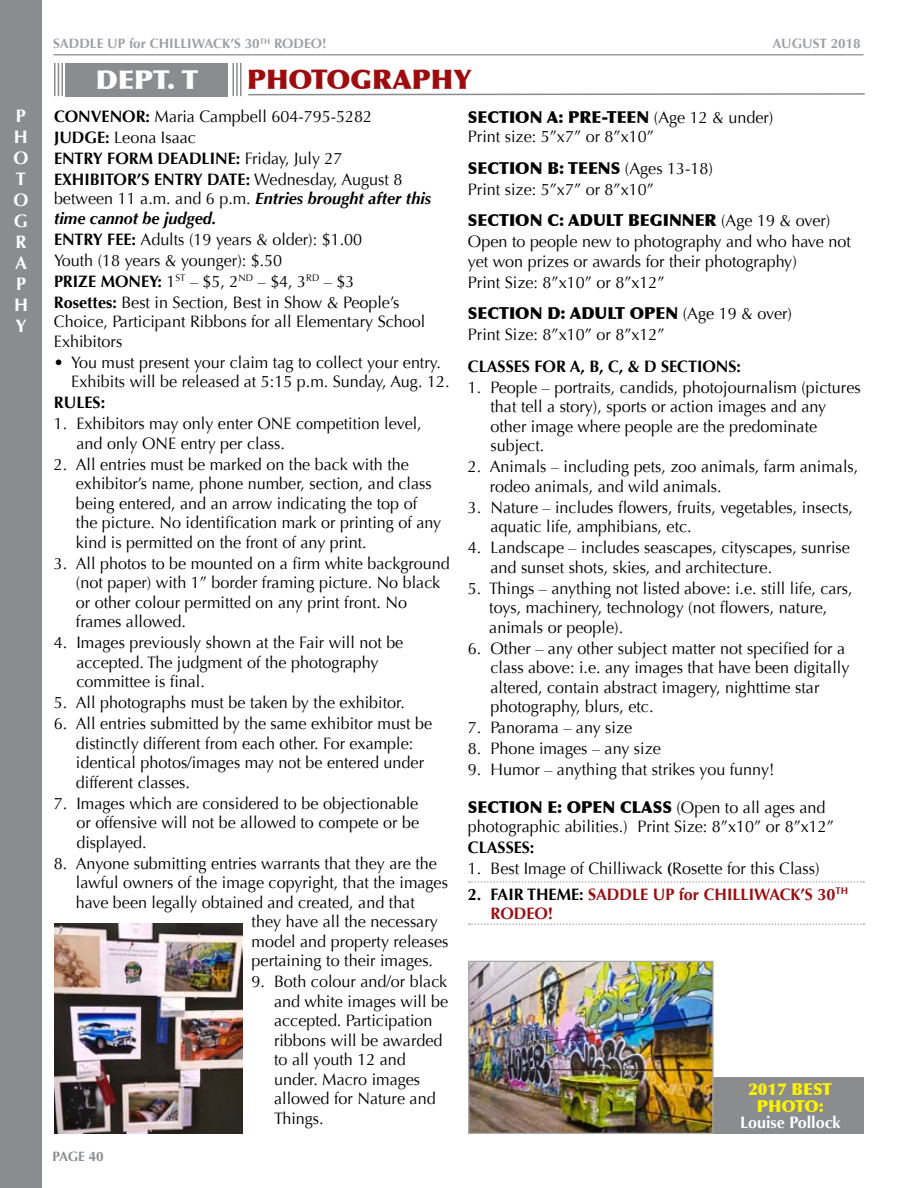
<style>
.page{position:relative;width:918px;height:1188px;background:#fff}
.page>*{position:absolute;margin:0;border:0;box-sizing:border-box;transform-origin:0 0}
.t1{font:900 27px "Optima";color:#9e0b0f}
.t2{font:900 25.95px "Optima";color:#fff;scale:1.04 1}
.t3{font:700 18px/21px "Optima";color:#fff}
.t4{font:16.5px/19.5px "Optima";color:#000}
.t5{font:italic 700 16.5px/19.5px "Optima";color:#000}
.t6{font:900 16.5px "Optima";color:#000}
.t7{font:700 16.5px "Optima";color:#000}
.t8{font:700 16.5px "Optima";color:#9e0b0f}
.t9{font:900 16.5px/16.5px "Optima";color:#fff200}
.t10{font:700 16.5px "Optima";color:#fff}
.t11{font:700 13.5px "Optima";color:#9d9fa2}
.t12{font:700 13.5px "Optima";letter-spacing:-.025em;color:#8a8c8e}
.s1{font-weight:700}
.s2{font-weight:400;font-style:normal}
.s3{font-weight:900}
.s4{color:#000}
</style>
<div class="page">
<div style="left:0;top:0;width:42px;height:1188px;background:#8a8c8e"></div>
<hr style="left:54px;top:54px;width:810px;height:2px;background:#9d9fa2">
<div style="left:66px;top:63px;width:162px;height:33px;background:#8a8c8e"></div>
<hr style="left:61px;top:63px;width:2px;height:33px;background:#8a8c8e">
<hr style="left:58px;top:63px;width:1px;height:33px;background:#8a8c8e">
<hr style="left:54px;top:63px;width:2px;height:33px;background:#8a8c8e">
<hr style="left:240px;top:63px;width:1px;height:33px;background:#8a8c8e">
<hr style="left:236px;top:63px;width:2px;height:33px;background:#8a8c8e">
<hr style="left:233px;top:63px;width:1px;height:33px;background:#8a8c8e">
<svg style="left:248px;top:93px;width:617px;height:3px"></svg>
<div style="left:706px;top:1078px;width:158px;height:56px;background:#8a8c8e"></div>
<img style="left:470px;top:963px;width:242px;height:169px">
<div style="left:468px;top:961px;width:246px;height:173px;border:1px solid #a7a9ac"></div>
<svg style="left:469px;top:881px;width:395px;height:2px"></svg>
<svg style="left:469px;top:923px;width:395px;height:2px"></svg>
<img style="left:54px;top:923px;width:189px;height:211px">
<p class="t3" style="left:13px;top:105px;width:16px">P<br>H<br>O<br>T<br>O<br>G<br>R<br>A<br>P<br>H<br>Y</p>
<p class="t11" style="left:53px;top:36px;width:275px">SADDLE UP for CHILLIWACK’S 30<sup>TH</sup> RODEO!</p>
<p class="t11" style="left:773px;top:36px;width:90px">AUGUST 2018</p>
<h2 class="t2" style="left:96px;top:64px;width:100px">DEPT. T</h2>
<h1 class="t1" style="left:247px;top:63px;width:226px">PHOTOGRAPHY</h1>
<p class="t4" style="left:54px;top:106px;width:350px;line-height:21px"><span class="s1">CONVENOR:</span> Maria Campbell 604-795-5282<br><span class="s1">JUDGE:</span> Leona Isaac<br><span class="s1">ENTRY FORM DEADLINE:</span> Friday, July 27<br><span class="s1">EXHIBITOR’S ENTRY DATE:</span> Wednesday, August 8</p>
<p class="t5" style="left:54px;top:189px;width:379px"><span class="s2">between 11 a.m. and 6 p.m.</span> Entries brought after this time cannot be judged.</p>
<p class="t4" style="left:54px;top:229px;width:347px;line-height:21px"><span class="s1">ENTRY FEE:</span> Adults (19 years &amp; older): $1.00<br>Youth (18 years &amp; younger): $.50<br><span class="s1">PRIZE MONEY:</span> 1<sup>ST</sup> – $5, 2<sup>ND</sup> – $4, 3<sup>RD</sup> – $3<br><span class="s1">Rosettes:</span> Best in Section, Best in Show &amp; People’s</p>
<p class="t4" style="left:54px;top:312px;width:373px">Choice, Participant Ribbons for all Elementary School<br>Exhibitors</p>
<p class="t4" style="left:71px;top:353px;width:380px;text-indent:-17px">• You must present your claim tag to collect your entry.<br>Exhibits will be released at 5:15 p.m. Sunday, Aug. 12.</p>
<p class="t7" style="left:54px;top:393px;width:53px">RULES:</p>
<p class="t4" style="left:76px;top:414px;width:347px;text-indent:-22px">1. Exhibitors may only enter ONE competition level, and only ONE entry per class.</p>
<p class="t4" style="left:76px;top:455px;width:367px;text-indent:-22px">2. All entries must be marked on the back with the exhibitor’s name, phone number, section, and class being entered, and an arrow indicating the top of the picture. No identification mark or printing of any kind is permitted on the front of any print.</p>
<p class="t4" style="left:76px;top:554px;width:376px;text-indent:-22px">3. All photos to be mounted on a firm white background (not paper) with 1” border framing picture. No black or other colour permitted on any print front. No frames allowed.</p>
<p class="t4" style="left:76px;top:633px;width:328px;text-indent:-22px">4. Images previously shown at the Fair will not be accepted. The judgment of the photography committee is final.</p>
<p class="t4" style="left:54px;top:693px;width:352px">5. All photographs must be taken by the exhibitor.</p>
<p class="t4" style="left:76px;top:714px;width:358px;text-indent:-22px">6. All entries submitted by the same exhibitor must be distinctly different from each other. For example: identical photos/images may not be entered under different classes.</p>
<p class="t4" style="left:76px;top:794px;width:344px;text-align:justify;text-indent:-22px">7. Images which are considered to be objectionable or offensive will not be allowed to compete or be displayed.</p>
<p class="t4" style="left:54px;top:854px;width:384px">8. Anyone submitting entries warrants that they are the</p>
<p class="t4" style="left:76px;top:873px;width:374px">lawful owners of the image copyright, that the images</p>
<p class="t4" style="left:76px;top:893px;width:341px">have been legally obtained and created, and that</p>
<p class="t4" style="left:252px;top:912px;width:188px">they have all the necessary</p>
<p class="t4" style="left:252px;top:932px;width:198px">model and property releases</p>
<p class="t4" style="left:252px;top:951px;width:183px">pertaining to their images.</p>
<p class="t4" style="left:274px;top:972px;width:176px;text-indent:-22px">9. Both colour and/or black and white images will be accepted. Participation ribbons will be awarded to all youth 12 and under. Macro images allowed for Nature and<br>Things.</p>
<p class="t4" style="left:468px;top:107px;width:307px"><span class="s3">SECTION A: PRE-TEEN</span> (Age 12 &amp; under)<br>Print size: 5”x7” or 8”x10”</p>
<p class="t4" style="left:468px;top:158px;width:247px;line-height:21px"><span class="s3">SECTION B: TEENS</span> (Ages 13-18)<br>Print size: 5”x7” or 8”x10”</p>
<p class="t6" style="left:468px;top:210px;width:124px">SECTION C: ADULT</p>
<p class="t6" style="left:628px;top:210px;width:24px">BEGINNER</p>
<p class="t4" style="left:468px;top:210px;width:384px;line-height:21px;text-indent:253px">(Age 19 &amp; over)<br>Open to people new to photography and who have not</p>
<p class="t4" style="left:468px;top:251px;width:330px;line-height:21px">yet won prizes or awards for their photography)<br>Print Size: 8”x10” or 8”x12”</p>
<p class="t6" style="left:468px;top:303px;width:126px">SECTION D: ADULT</p>
<p class="t6" style="left:630px;top:303px;width:27px">OPEN</p>
<p class="t4" style="left:683px;top:304px;width:111px">(Age 19 &amp; over)</p>
<p class="t4" style="left:468px;top:325px;width:198px">Print Size: 8”x10” or 8”x12”</p>
<p class="t7" style="left:468px;top:356px;width:275px">CLASSES FOR A, B, C, &amp; D SECTIONS:</p>
<p class="t4" style="left:490px;top:377px;width:372px;text-indent:-22px">1. People – portraits, candids, photojournalism (pictures that tell a story), sports or action images and any other image where people are the predominate subject.</p>
<p class="t4" style="left:490px;top:457px;width:370px;text-indent:-22px">2. Animals – including pets, zoo animals, farm animals, rodeo animals, and wild animals.</p>
<p class="t4" style="left:490px;top:497px;width:364px;text-indent:-22px">3. Nature – includes flowers, fruits, vegetables, insects, aquatic life, amphibians, etc.</p>
<p class="t4" style="left:490px;top:538px;width:361px;text-indent:-22px">4. Landscape – includes seascapes, cityscapes, sunrise and sunset shots, skies, and architecture.</p>
<p class="t4" style="left:489px;top:578px;width:365px;text-indent:-21px">5. Things – anything not listed above: i.e. still life, cars, toys, machinery, technology (not flowers, nature, animals or people).</p>
<p class="t4" style="left:490px;top:638px;width:361px;text-indent:-22px">6. Other – any other subject matter not specified for a class above: i.e. any images that have been digitally altered, contain abstract imagery, nighttime star photography, blurs, etc.</p>
<p class="t4" style="left:468px;top:718px;width:166px">7. Panorama – any size</p>
<p class="t4" style="left:468px;top:739px;width:194px">8. Phone images – any size</p>
<p class="t4" style="left:468px;top:760px;width:308px">9. Humor – anything that strikes you funny!</p>
<p class="t6" style="left:468px;top:797px;width:125px">SECTION E: OPEN</p>
<p class="t6" style="left:620px;top:797px;width:23px">CLASS</p>
<p class="t4" style="left:468px;top:797px;width:368px;text-indent:208px">(Open to all ages and photographic abilities.) Print Size: 8”x10” or 8”x12”</p>
<p class="t7" style="left:468px;top:838px;width:68px">CLASSES:</p>
<p class="t4" style="left:468px;top:859px;width:353px">1. Best Image of Chilliwack <span class="s1">(</span>Rosette for this Class)</p>
<p class="t7" style="left:468px;top:884px;width:40px">2. Fair</p>
<p class="t7" style="left:527px;top:884px;width:21px">Theme</p>
<p class="t8" style="left:579px;top:884px;width:270px"><span class="s4">:</span> SADDLE UP for CHILLIWACK’S 30<sup>TH</sup></p>
<p class="t8" style="left:490px;top:904px;width:64px">RODEO!</p>
<p class="t9" style="left:757px;top:1081px;width:57px;text-indent:-8px">2017 BEST<br>PHOTO</p>
<p class="t9" style="left:819px;top:1098px;width:7px">:</p>
<p class="t10" style="left:740px;top:1113px;width:102px">Louise Pollock</p>
<p class="t12" style="left:53px;top:1149px;width:53px">PAGE 40</p>
</div>
